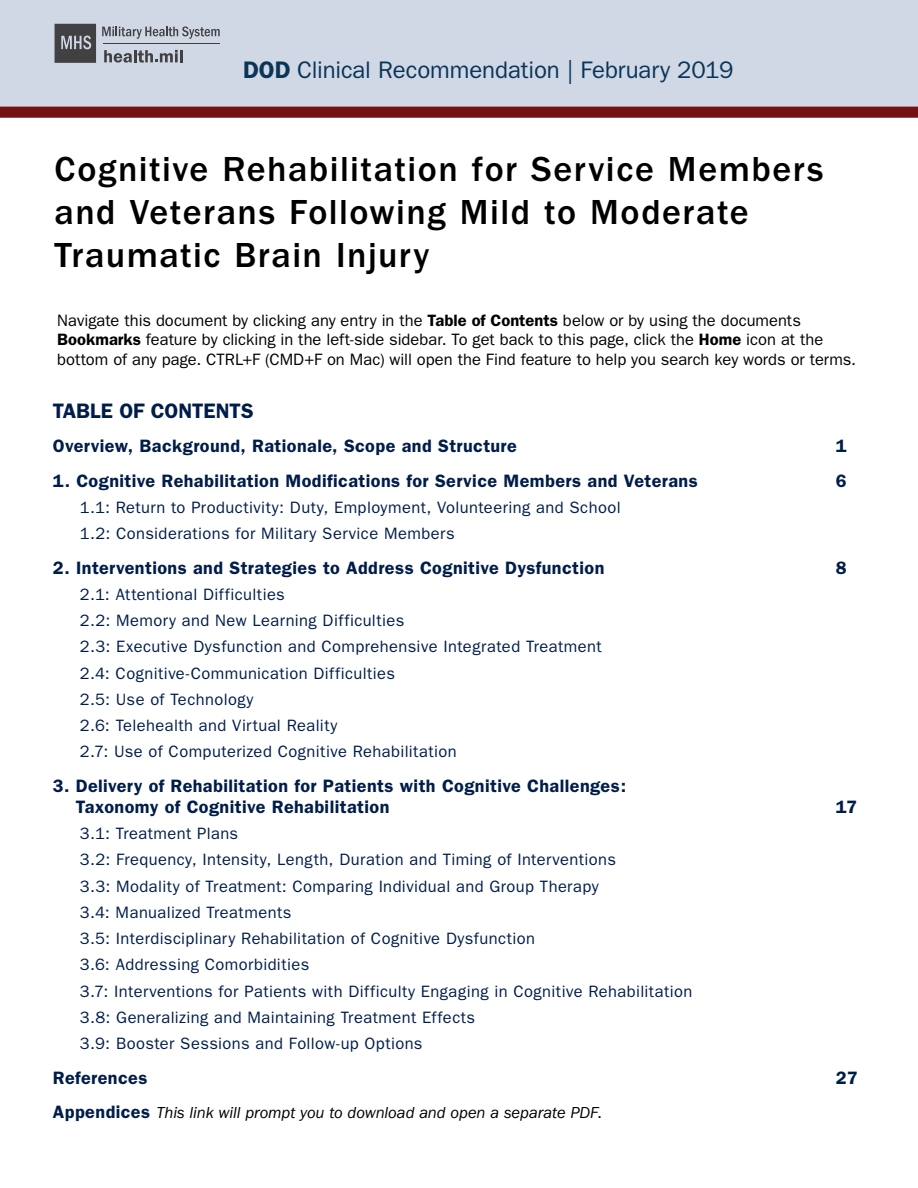
<style>
.page{position:relative;width:918px;height:1188px;background:#fff}
.page>*{position:absolute;margin:0;border:0;box-sizing:border-box;transform-origin:0 0}
.t1{font:500 36px/43.2px "ITC Franklin Gothic Std";letter-spacing:.04em;color:#000}
.t2{font:24px "ITC Franklin Gothic Std";letter-spacing:-.005em;color:#0b3459}
.t3{font:600 21px "Franklin Gothic";color:#001d4a}
.t4{font:600 18px/21px "Franklin Gothic";letter-spacing:.025em;color:#001d4a}
.t5{font:16.5px/26.2px "ITC Franklin Gothic Std";letter-spacing:.025em;color:#001d4a}
.t6{font:16.5px/19.5px "ITC Franklin Gothic Std";color:#000}
.t7{font:italic 16.5px "ITC Franklin Gothic Std";letter-spacing:-.005em;color:#000}
.s1{font-family:"Franklin Gothic";font-weight:600}
.s2{font-family:"Franklin Gothic";font-weight:600;font-style:normal;font-size:18px;color:#001d4a}
.s3{font-style:normal}
</style>
<div class="page">
<div style="left:0;top:0;width:918px;height:108px;background:#cfd8e4"></div>
<svg style="left:55px;top:24px;width:41px;height:39px;background:#535356"></svg>
<svg style="left:104px;top:50px;width:79px;height:13px"></svg>
<hr style="left:103px;top:44px;width:117px;height:1px;background:#414042">
<svg style="left:102px;top:26px;width:118px;height:13px"></svg>
<div style="left:0;top:107px;width:918px;height:11px;background:#761113"></div>
<h2 class="t2" style="left:243px;top:56px;width:492px"><span class="s1">DOD</span> Clinical Recommendation | February 2019</h2>
<h1 class="t1" style="left:55px;top:148px;width:770px">Cognitive Rehabilitation for Service Members and Veterans Following Mild to Moderate<br>Traumatic Brain Injury</h1>
<p class="t6" style="left:57px;top:310px;width:801px">Navigate this document by clicking any entry in the <span class="s1">Table of Contents</span> below or by using the documents<br><span class="s1">Bookmarks</span> feature by clicking in the left-side sidebar. To get back to this page, click the <span class="s1">Home</span> icon at the bottom of any page. CTRL+F (CMD+F on Mac) will open the Find feature to help you search key words or terms.</p>
<p class="t3" style="left:53px;top:398px;width:202px">TABLE OF CONTENTS</p>
<p class="t4" style="left:53px;top:435px;width:466px">Overview, Background, Rationale, Scope and Structure</p>
<p class="t4" style="left:836px;top:435px;width:12px">1</p>
<p class="t4" style="left:53px;top:470px;width:646px">1. Cognitive Rehabilitation Modifications for Service Members and Veterans</p>
<p class="t4" style="left:836px;top:470px;width:12px">6</p>
<p class="t5" style="left:80px;top:494px;width:542px">1.1: Return to Productivity: Duty, Employment, Volunteering and School<br>1.2: Considerations for Military Service Members</p>
<p class="t4" style="left:53px;top:557px;width:553px">2. Interventions and Strategies to Address Cognitive Dysfunction</p>
<p class="t4" style="left:836px;top:557px;width:12px">8</p>
<p class="t5" style="left:80px;top:581px;width:523px">2.1: Attentional Difficulties<br>2.2: Memory and New Learning Difficulties<br>2.3: Executive Dysfunction and Comprehensive Integrated Treatment 2.4: Cognitive-Communication Difficulties<br>2.5: Use of Technology<br>2.6: Telehealth and Virtual Reality<br>2.7: Use of Computerized Cognitive Rehabilitation</p>
<p class="t4" style="left:76px;top:775px;width:552px;text-indent:-23px">3. Delivery of Rehabilitation for Patients with Cognitive Challenges:<br>Taxonomy of Cognitive Rehabilitation</p>
<p class="t4" style="left:836px;top:796px;width:23px">17</p>
<p class="t5" style="left:80px;top:820px;width:614px">3.1: Treatment Plans<br>3.2: Frequency, Intensity, Length, Duration and Timing of Interventions<br>3.3: Modality of Treatment: Comparing Individual and Group Therapy<br>3.4: Manualized Treatments<br>3.5: Interdisciplinary Rehabilitation of Cognitive Dysfunction<br>3.6: Addressing Comorbidities<br>3.7: Interventions for Patients with Difficulty Engaging in Cognitive Rehabilitation 3.8: Generalizing and Maintaining Treatment Effects<br>3.9: Booster Sessions and Follow-up Options</p>
<p class="t4" style="left:53px;top:1067px;width:96px">References</p>
<p class="t4" style="left:836px;top:1067px;width:23px">27</p>
<p class="t7" style="left:53px;top:1103px;width:551px"><span class="s2">Appendices</span> This link will prompt you to download and open a separate PDF<span class="s3">.</span></p>
</div>
